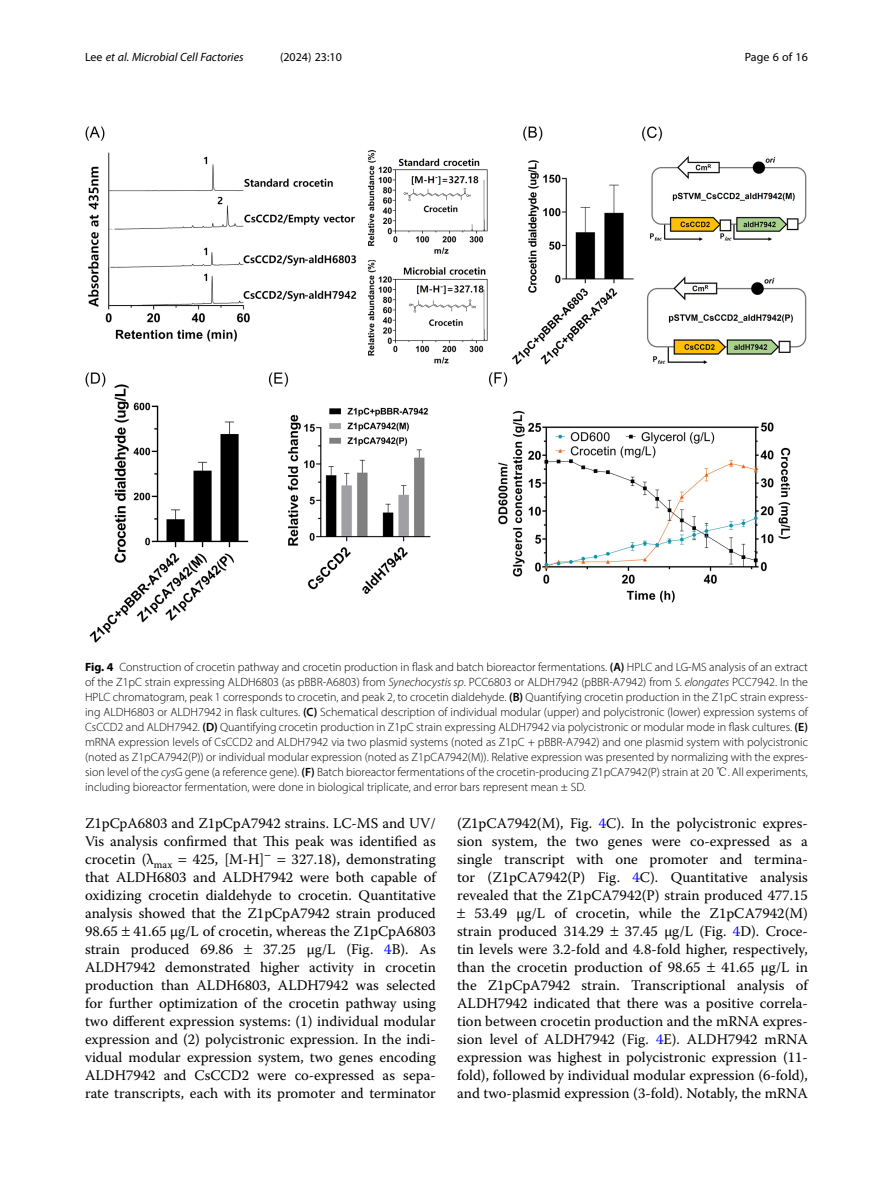
<style>
.page{position:relative;width:893px;height:1191px;background:#fff}
.page>*{position:absolute;margin:0;border:0;box-sizing:border-box;transform-origin:0 0}
.Body_Text{font:14.7px/18px "Warnock Pro";color:#000;text-align:justify}
.Figure_Caption{font:300 12px/15px "Myriad Pro";color:#000;text-align:justify}
.t1{font:italic 12px "Myriad Pro";color:#000}
.t2{font:12px "Myriad Pro";color:#000}
.s1{font-style:normal}
.s2{font-weight:700}
.s3{font-weight:600}
.s4{font-style:italic}
.s5{font-family:"Sim Sun";font-weight:400}
.s6{color:#00f}
</style>
<div class="page">
<img style="left:85px;top:126px;width:722px;height:517px">
<p class="t1" style="left:85px;top:50px;width:160px"><span class="s1">Lee</span> et al. Microbial Cell Factories</p>
<p class="t2" style="left:280px;top:50px;width:63px">(2024) 23:10</p>
<p class="t2" style="left:745px;top:50px;width:65px">Page 6 of 16</p>
<p class="Figure_Caption" style="left:85px;top:659px;width:724px"><span class="s2">Fig. 4</span> Construction of crocetin pathway and crocetin production in flask and batch bioreactor fermentations. <span class="s3">(A)</span> HPLC and LG-MS analysis of an extract of the Z1pC strain expressing ALDH6803 (as pBBR-A6803) from <span class="s4">Synechocystis sp</span>. PCC6803 or ALDH7942 (pBBR-A7942) from <span class="s4">S. elongates</span> PCC7942. In the HPLC chromatogram, peak 1 corresponds to crocetin, and peak 2, to crocetin dialdehyde. <span class="s3">(B)</span> Quantifying crocetin production in the Z1pC strain express&shy;ing ALDH6803 or ALDH7942 in flask cultures. <span class="s3">(C)</span> Schematical description of individual modular (upper) and polycistronic (lower) expression systems of CsCCD2 and ALDH7942. <span class="s3">(D)</span> Quantifying crocetin production in Z1pC strain expressing ALDH7942 via polycistronic or modular mode in flask cultures. <span class="s3">(E) </span>mRNA expression levels of CsCCD2 and ALDH7942 via two plasmid systems (noted as Z1pC + pBBR-A7942) and one plasmid system with polycistronic (noted as Z1pCA7942(P)) or individual modular expression (noted as Z1pCA7942(M)). Relative expression was presented by normalizing with the expres&shy;sion level of the <span class="s4">cys</span>G gene (a reference gene). <span class="s3">(F)</span> Batch bioreactor fermentations of the crocetin-producing Z1pCA7942(P) strain at 20 <span class="s5">℃</span>. All experiments, including bioreactor fermentation, were done in biological triplicate, and error bars represent mean ± SD.</p>
<p class="Body_Text" style="left:85px;top:814px;width:352px">Z1pCpA6803 and Z1pCpA7942 strains. LC-MS and UV/ Vis analysis confirmed that This peak was identified as crocetin (λ<sub>max</sub></p>
<p class="Body_Text" style="left:85px;top:850px;width:352px;text-indent:207px">327.18), demonstrating that ALDH6803 and ALDH7942 were both capable of oxidizing crocetin dialdehyde to crocetin. Quantitative analysis showed that the Z1pCpA7942 strain produced 98.65 41.65 µg/L of crocetin, whereas the Z1pCpA6803 strain produced 69.86</p>
<p class="Body_Text" style="left:193px;top:850px;width:80px">425, [M-H]<sup>−</sup></p>
<p class="Body_Text" style="left:85px;top:940px;width:352px;text-indent:178px">37.25 µg/L (Fig. <span class="s6">4</span>B). As ALDH7942 demonstrated higher activity in crocetin production than ALDH6803, ALDH7942 was selected for further optimization of the crocetin pathway using two different expression systems: (1) individual modular expression and (2) polycistronic expression. In the indi&shy;vidual modular expression system, two genes encoding ALDH7942 and CsCCD2 were co-expressed as sepa&shy;rate transcripts, each with its promoter and terminator</p>
<p class="Body_Text" style="left:457px;top:814px;width:352px">(Z1pCA7942(M), Fig. <span class="s6">4</span>C). In the polycistronic expres-</p>
<p class="Body_Text" style="left:457px;top:832px;width:352px">sion system, the two genes were co-expressed as a</p>
<p class="Body_Text" style="left:457px;top:850px;width:352px">single transcript with one promoter and termina-</p>
<p class="Body_Text" style="left:457px;top:868px;width:352px">tor (Z1pCA7942(P) Fig. <span class="s6">4</span>C). Quantitative analysis</p>
<p class="Body_Text" style="left:457px;top:886px;width:352px">revealed that the Z1pCA7942(P) strain produced 477.15</p>
<p class="Body_Text" style="left:474px;top:904px;width:335px">53.49 µg/L of crocetin, while the Z1pCA7942(M)</p>
<p class="Body_Text" style="left:457px;top:922px;width:148px">strain produced 314.29</p>
<p class="Body_Text" style="left:457px;top:922px;width:352px;text-indent:168px">37.45 µg/L (Fig. <span class="s6">4</span>D). Croce&shy;tin levels were 3.2-fold and 4.8-fold higher, respectively, than the crocetin production of 98.65</p>
<p class="Body_Text" style="left:457px;top:958px;width:352px;text-indent:264px">41.65 µg/L in the Z1pCpA7942 strain. Transcriptional analysis of ALDH7942 indicated that there was a positive correla&shy;tion between crocetin production and the mRNA expres&shy;sion level of ALDH7942 (Fig. <span class="s6">4</span>E). ALDH7942 mRNA expression was highest in polycistronic expression (11- fold), followed by individual modular expression (6-fold), and two-plasmid expression (3-fold). Notably, the mRNA</p>
</div>
